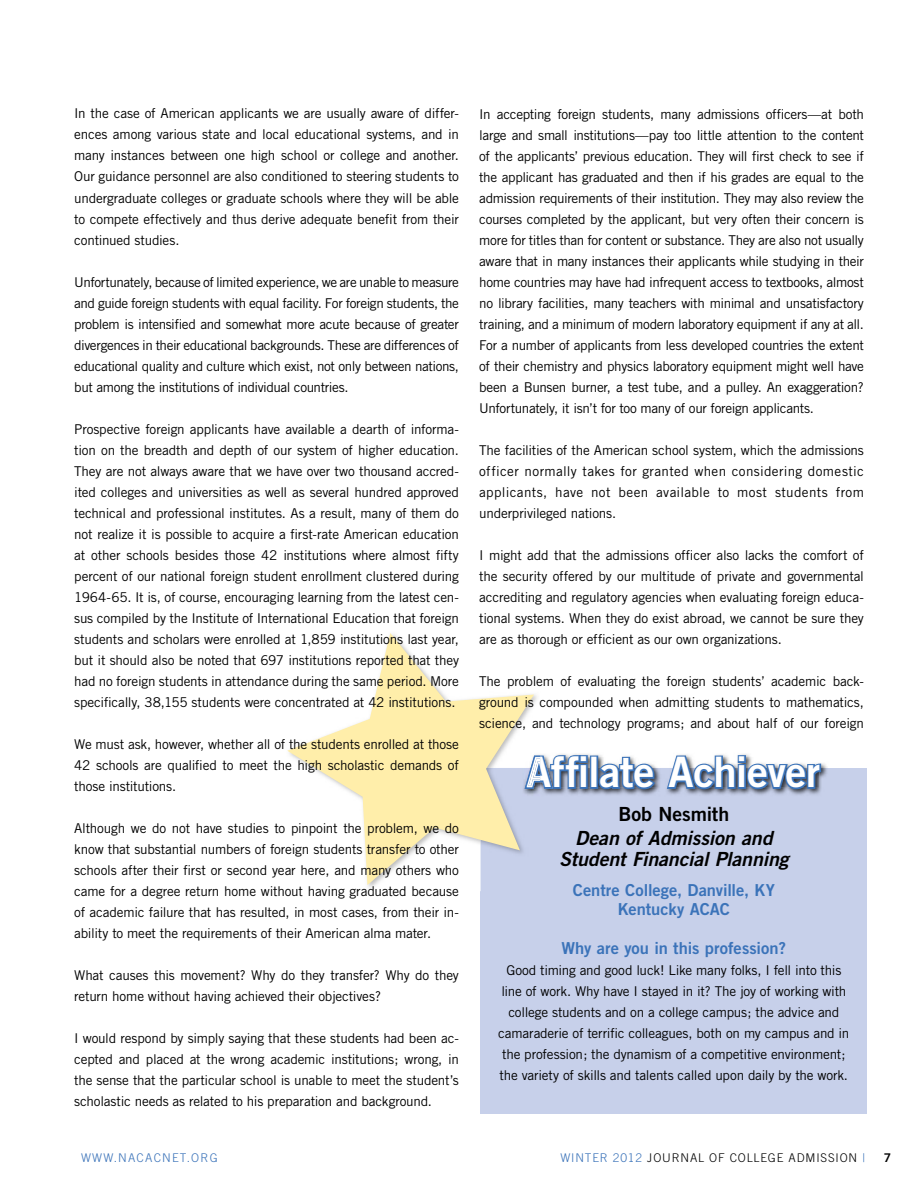
<style>
.page{position:relative;width:918px;height:1188px;background:#fff}
.page>*{position:absolute;margin:0;border:0;box-sizing:border-box;transform-origin:0 0}
.t1{font:42px "Trade Gothic Bold Two";letter-spacing:-.015em;color:#fff}
.t2{font:italic 19.5px/21px "Trade Gothic Bold Two";letter-spacing:-.005em;color:#000;text-align:center}
.t3{font:19.5px "Trade Gothic Bold Two";letter-spacing:-.005em;color:#000}
.t4{font:16.5px/19.5px "Trade Gothic Bold Two";color:#3b73b9;text-align:center}
.t5{font:13.5px/21px "Trade Gothic";letter-spacing:-.015em;color:#000;text-align:justify}
.t6{font:300 12px "Trade Gothic";letter-spacing:.07em;color:#000}
.t7{font:300 12px "Trade Gothic";letter-spacing:.1em;color:#3b73b9}
.t8{font:12px "Trade Gothic Bold Two";color:#000}
.s1{color:#3b73b9}
</style>
<div class="page">
<div style="left:481px;top:768px;width:386px;height:346px;background:#c7d0ea"></div>
<img style="left:542px;top:754px;width:285px;height:41px">
<img style="left:589px;top:756px;width:76px;height:33px">
<div style="left:590px;top:756px;width:8px;height:33px;border:3px solid #3b73b9"></div>
<svg style="left:597px;top:755px;width:60px;height:36px"></svg>
<svg style="left:665px;top:754px;width:158px;height:37px"></svg>
<svg style="left:534px;top:754px;width:55px;height:36px;background:#5c7ca5"></svg>
<img style="left:534px;top:757px;width:6px;height:31px">
<svg style="left:287px;top:633px;width:247px;height:252px"></svg>
<p class="t5" style="left:74px;top:103px;width:386px">In the case of American applicants we are usually aware of differ&shy;ences among various state and local educational systems, and in many instances between one high school or college and another.<br>Our guidance personnel are also conditioned to steering students to undergraduate colleges or graduate schools where they will be able to compete effectively and thus derive adequate benefit from their continued studies.</p>
<p class="t5" style="left:74px;top:271px;width:386px">Unfortunately, because of limited experience, we are unable to measure and guide foreign students with equal facility. For foreign students, the problem is intensified and somewhat more acute because of greater divergences in their educational backgrounds. These are differences of educational quality and culture which exist, not only between nations, but among the institutions of individual countries.</p>
<p class="t5" style="left:74px;top:418px;width:386px">Prospective foreign applicants have available a dearth of informa&shy;tion on the breadth and depth of our system of higher education.<br>They are not always aware that we have over two thousand accred&shy;ited colleges and universities as well as several hundred approved technical and professional institutes. As a result, many of them do not realize it is possible to acquire a first-rate American education at other schools besides those 42 institutions where almost fifty percent of our national foreign student enrollment clustered during 1964-65. It is, of course, encouraging learning from the latest cen&shy;sus compiled by the Institute of International Education that foreign students and scholars were enrolled at 1,859 institutions last year, but it should also be noted that 697 institutions reported that they had no foreign students in attendance during the same period. More specifically, 38,155 students were concentrated at 42 institutions.</p>
<p class="t5" style="left:74px;top:733px;width:386px">We must ask, however, whether all of the students enrolled at those 42 schools are qualified to meet the high scholastic demands of those institutions.</p>
<p class="t5" style="left:74px;top:817px;width:386px">Although we do not have studies to pinpoint the problem, we do know that substantial numbers of foreign students transfer to other schools after their first or second year here, and many others who came for a degree return home without having graduated because of academic failure that has resulted, in most cases, from their in&shy;ability to meet the requirements of their American alma mater.</p>
<p class="t5" style="left:74px;top:964px;width:386px">What causes this movement? Why do they transfer? Why do they return home without having achieved their objectives?</p>
<p class="t5" style="left:74px;top:1027px;width:386px">I would respond by simply saying that these students had been ac&shy;cepted and placed at the wrong academic institutions; wrong, in the sense that the particular school is unable to meet the student’s scholastic needs as related to his preparation and background.</p>
<p class="t5" style="left:479px;top:103px;width:386px">In accepting foreign students, many admissions officers—at both large and small institutions—pay too little attention to the content of the applicants’ previous education. They will first check to see if the applicant has graduated and then if his grades are equal to the admission requirements of their institution. They may also review the courses completed by the applicant, but very often their concern is more for titles than for content or substance. They are also not usually aware that in many instances their applicants while studying in their home countries may have had infrequent access to textbooks, almost no library facilities, many teachers with minimal and unsatisfactory training, and a minimum of modern laboratory equipment if any at all.<br>For a number of applicants from less developed countries the extent of their chemistry and physics laboratory equipment might well have been a Bunsen burner, a test tube, and a pulley. An exaggeration?<br>Unfortunately, it isn’t for too many of our foreign applicants.</p>
<p class="t5" style="left:479px;top:439px;width:386px">The facilities of the American school system, which the admissions officer normally takes for granted when considering domestic applicants, have not been available to most students from underprivileged nations.</p>
<p class="t5" style="left:479px;top:544px;width:386px">I might add that the admissions officer also lacks the comfort of the security offered by our multitude of private and governmental accrediting and regulatory agencies when evaluating foreign educa&shy;tional systems. When they do exist abroad, we cannot be sure they are as thorough or efficient as our own organizations.</p>
<p class="t5" style="left:479px;top:670px;width:386px">The problem of evaluating the foreign students’ academic back&shy;ground is compounded when admitting students to mathematics, science, and technology programs; and about half of our foreign</p>
<h1 class="t1" style="left:526px;top:746px;width:296px">Affilate Achiever</h1>
<h2 class="t3" style="left:619px;top:802px;width:112px">Bob Nesmith</h2>
<h2 class="t2" style="left:559px;top:827px;width:231px">Dean of Admission and<br>Student Financial Planning</h2>
<p class="t4" style="left:573px;top:880px;width:204px">Centre College, Danville, KY<br>Kentucky ACAC</p>
<p class="t4" style="left:562px;top:938px;width:226px">Why are you in this profession?</p>
<p class="t5" style="left:498px;top:960px;width:353px;text-align:center">Good timing and good luck! Like many folks, I fell into this line of work. Why have I stayed in it? The joy of working with college students and on a college campus; the advice and camaraderie of terrific colleagues, both on my campus and in the profession; the dynamism of a competitive environment; the variety of skills and talents called upon daily by the work.</p>
<p class="t7" style="left:81px;top:1151px;width:138px">WWW.NACACNET.ORG</p>
<p class="t6" style="left:560px;top:1151px;width:306px"><span class="s1">WINTER 2012</span> JOURNAL OF COLLEGE ADMISSION <span class="s1">|</span></p>
<p class="t8" style="left:884px;top:1150px;width:9px">7</p>
</div>
